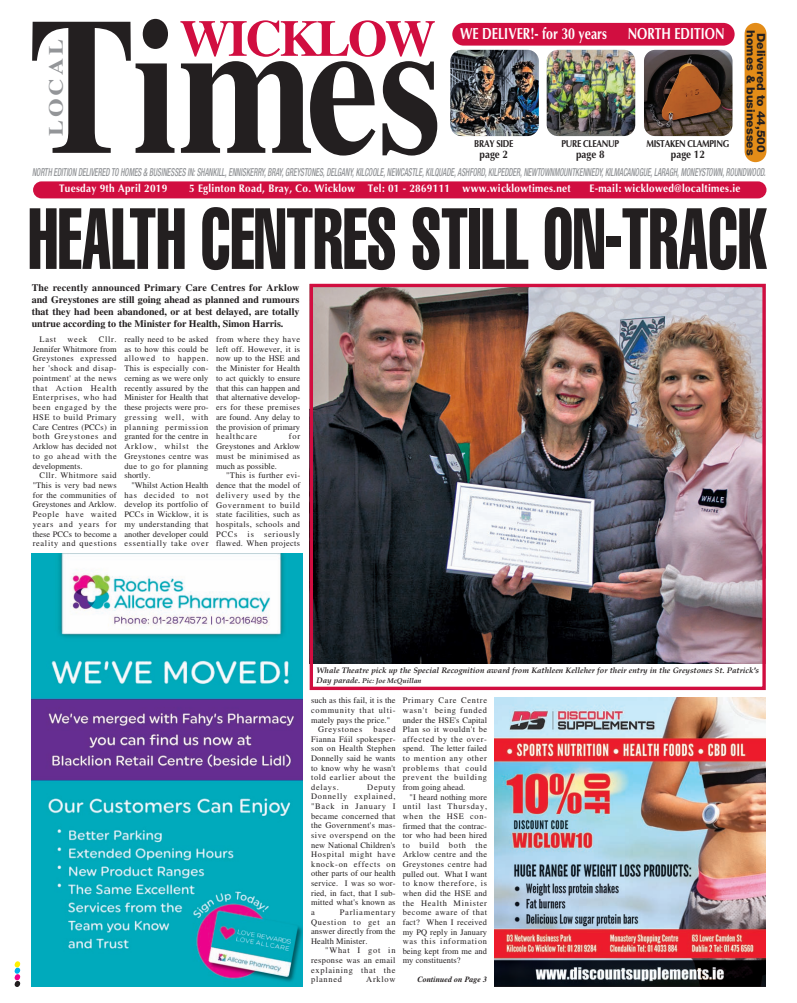
<style>
.page{position:relative;width:797px;height:1003px;background:#fff}
.page>*{position:absolute;margin:0;border:0;box-sizing:border-box;transform-origin:0 0}
.t1{font:700 193.7px "Times";letter-spacing:-.01em;color:#231f20;scale:.84 1}
.t2{font:extra-condensed 85.1px "Helvetica";color:#231f20;scale:.75 1}
.t3{font:700 51.2px "Times";letter-spacing:-.05em;color:#d10e40}
.t4{font:700 20.1px "Times";letter-spacing:.125em;color:#939598;scale:1.19 1}
.t5{font:700 16px "Optima";color:#fff;scale:.78 1}
.t6{font:700 16px "Optima";color:#fff;scale:.76 1}
.t7{font:800 11.3px "Helvetica Neue";color:#231f20;scale:1.07 1}
.t8{font:italic 500 condensed 11px "Helvetica Neue";letter-spacing:-.005em;color:#939598;scale:.68 1}
.t9{font:700 11px "Optima";letter-spacing:.03em;color:#fff;scale:.91 1}
.t10{font:700 11px "Optima";color:#231f20;scale:.9 1}
.t11{font:700 10px/12px "Times";color:#231f20;text-align:justify}
.t12{font:700 10px "Optima";letter-spacing:-.035em;color:#231f20;scale:.85 1}
.t13{font:8.4px/9.7px "Times";letter-spacing:.04em;color:#231f20;text-align:justify}
.t14{font:8.4px "Times";letter-spacing:.01em;color:#231f20}
.t15{font:8.4px "Times";letter-spacing:.085em;color:#231f20}
.t16{font:italic 700 8px "Palatino";color:#231f20}
.t17{font:italic 700 8px "Times";color:#231f20}
.t18{font:italic 700 7px "Palatino";color:#231f20}
.s1{font-size:8px}
</style>
<div class="page">
<img style="left:313px;top:288px;width:448px;height:375px">
<svg style="left:15px;top:961px;width:5px;height:25px"></svg>
<div style="left:33px;top:181px;width:733px;height:17px;background:#d10e40;border-radius:8px"></div>
<img style="left:450px;top:50px;width:89px;height:86px;border-radius:11px">
<div style="left:744px;top:23px;width:22px;height:139px;background:#e38c18;border-radius:11px"></div>
<div style="left:452px;top:23px;width:282px;height:23px;background:#d10e40;border-radius:11px"></div>
<img style="left:546px;top:50px;width:89px;height:86px;border-radius:11px">
<img style="left:644px;top:50px;width:88px;height:86px;border-radius:11px">
<div style="left:309px;top:284px;width:456px;height:405px;border:3px solid #d10e40"></div>
<img style="left:31px;top:553px;width:271px;height:432px">
<img style="left:495px;top:697px;width:270px;height:288px">
<h1 class="t1" style="left:27px;top:17px;width:495px">Times</h1>
<h3 class="t3" style="left:179px;top:20px;width:258px">WICKLOW</h3>
<h3 class="t5" style="left:460px;top:27px;width:190px">WE DELIVER!- for 30 years</h3>
<h3 class="t6" style="left:627px;top:27px;width:129px">NORTH EDITION</h3>
<h3 class="t7" style="left:754px;top:30px;width:118px;rotate:90deg">homes &amp; businesses</h3>
<h3 class="t7" style="left:765px;top:33px;width:113px;rotate:90deg">Delivered to 44,500</h3>
<h3 class="t4" style="left:49px;top:136px;width:83px;rotate:-90deg">LOCAL</h3>
<p class="t12" style="left:646px;top:139px;width:99px">MISTAKEN CLAMPING</p>
<h3 class="t10" style="left:671px;top:150px;width:39px">page 12</h3>
<h3 class="t8" style="left:32px;top:168px;width:1080px">NORTH EDITION DELIVERED TO HOMES &amp; BUSINESSES IN: SHANKILL, ENNISKERRY, BRAY, GREYSTONES, DELGANY, KILCOOLE, NEWCASTLE, KILQUADE, ASHFORD, KILPEDDER, NEWTOWNMOUNTKENNEDY, KILMACANOGUE, LARAGH, MONEYSTOWN, ROUNDWOOD.</h3>
<p class="t12" style="left:561px;top:139px;width:70px">PURE CLEANUP</p>
<h3 class="t10" style="left:576px;top:150px;width:33px">page 8</h3>
<p class="t12" style="left:474px;top:139px;width:48px">BRAY SIDE</p>
<h3 class="t10" style="left:479px;top:150px;width:33px">page 2</h3>
<h3 class="t9" style="left:59px;top:184px;width:120px">Tuesday 9th April 2019</h3>
<h3 class="t9" style="left:189px;top:184px;width:421px">5 Eglinton Road, Bray, Co. Wicklow Tel: 01 - 2869111 www.wicklowtimes.net</h3>
<h3 class="t9" style="left:589px;top:184px;width:167px">E-mail: wicklowed@localtimes.ie</h3>
<h2 class="t2" style="left:28px;top:208px;width:987px">HEALTH CENTRES STILL ON-TRACK</h2>
<p class="t11" style="left:32px;top:282px;width:269px">The recently announced Primary Care Centres for Arklow and Greystones are still going ahead as planned and rumours that they had been abandoned, or at best delayed, are totally untrue according to the Minister for Health, Simon Harris.</p>
<p class="t13" style="left:40px;top:335px;width:18px">Last</p>
<p class="t13" style="left:68px;top:335px;width:21px">week</p>
<p class="t13" style="left:33px;top:335px;width:86px;text-indent:66px">Cllr.<br>Jennifer Whitmore from Greystones expressed her 'shock and disap&shy;pointment' at the news that Action Health Enterprises, who had been engaged by the HSE to build Primary Care Centres (PCCs) in both Greystones and Arklow has decided not to go ahead with the developments.</p>
<p class="t13" style="left:33px;top:471px;width:86px;text-indent:7px">Cllr. Whitmore said "This is very bad news for the communities of Greystones and Arklow.<br>People have waited years and years for these PCCs to become a reality and questions</p>
<p class="t13" style="left:124px;top:335px;width:86px">really need to be asked as to how this could be allowed to happen.<br>This is especially con&shy;cerning as we were only recently assured by the Minister for Health that these projects were pro&shy;gressing well, with planning permission granted for the centre in Arklow, whilst the Greystones centre was due to go for planning shortly.</p>
<p class="t13" style="left:124px;top:481px;width:86px;text-indent:7px">"Whilst Action Health has decided to not develop its portfolio of PCCs in Wicklow, it is my understanding that another developer could essentially take over</p>
<p class="t13" style="left:216px;top:335px;width:86px">from where they have left off. However, it is now up to the HSE and the Minister for Health to act quickly to ensure that this can happen and that alternative develop&shy;ers for these premises are found. Any delay to the provision of primary healthcare</p>
<p class="t13" style="left:216px;top:432px;width:86px;text-indent:73px">for Greystones and Arklow must be minimised as much as possible.</p>
<p class="t13" style="left:216px;top:471px;width:86px;text-indent:10px">"This is further evi&shy;dence that the model of delivery used by the Government to build state facilities, such as hospitals, schools and PCCs is seriously flawed. When projects</p>
<p class="t16" style="left:316px;top:666px;width:444px">Whale Theatre pick up the Special Recognition award from Kathleen Kelleher for their entry in the Greystones St. Patrick's</p>
<p class="t18" style="left:316px;top:677px;width:106px"><span class="s1">Day parade.</span> Pic: Joe McQuillan</p>
<p class="t13" style="left:402px;top:696px;width:86px">Primary Care Centre wasn't being funded under the HSE's Capital Plan so it wouldn't be affected by the over&shy;spend. The letter failed to mention any other problems that could prevent the building from going ahead.</p>
<p class="t13" style="left:402px;top:792px;width:86px;text-indent:7px">"I heard nothing more until last Thursday, when the HSE con&shy;firmed that the contrac&shy;tor who had been hired to build both the Arklow centre and the Greystones centre had pulled out. What I want to know therefore, is when did the HSE and the Health Minister become aware of that fact? When I received my PQ reply in January was this information being kept from me and my constituents?</p>
<p class="t17" style="left:417px;top:976px;width:71px">Continued on Page 3</p>
<p class="t14" style="left:311px;top:697px;width:86px">such as this fail, it is the</p>
<p class="t15" style="left:311px;top:706px;width:86px">community that ulti-</p>
<p class="t14" style="left:311px;top:716px;width:80px">mately pays the price."</p>
<p class="t15" style="left:318px;top:726px;width:46px">Greystones</p>
<p class="t13" style="left:311px;top:725px;width:86px;text-indent:62px">based Fianna Fáil spokesper&shy;son on Health Stephen Donnelly said he wants to know why he wasn't told earlier about the delays.</p>
<p class="t13" style="left:311px;top:782px;width:86px;text-indent:56px">Deputy Donnelly explained, "Back in January I became concerned that the Government's mas&shy;sive overspend on the new National Children's Hospital might have knock-on effects on other parts of our health service. I was so wor&shy;ried, in fact, that I sub&shy;mitted what's known as a</p>
<p class="t13" style="left:311px;top:907px;width:86px;text-indent:29px">Parliamentary Question to get an answer directly from the Health Minister.</p>
<p class="t13" style="left:311px;top:946px;width:86px;text-indent:14px">"What I got in response was an email explaining that the planned</p>
<p class="t13" style="left:366px;top:974px;width:31px">Arklow</p>
</div>
